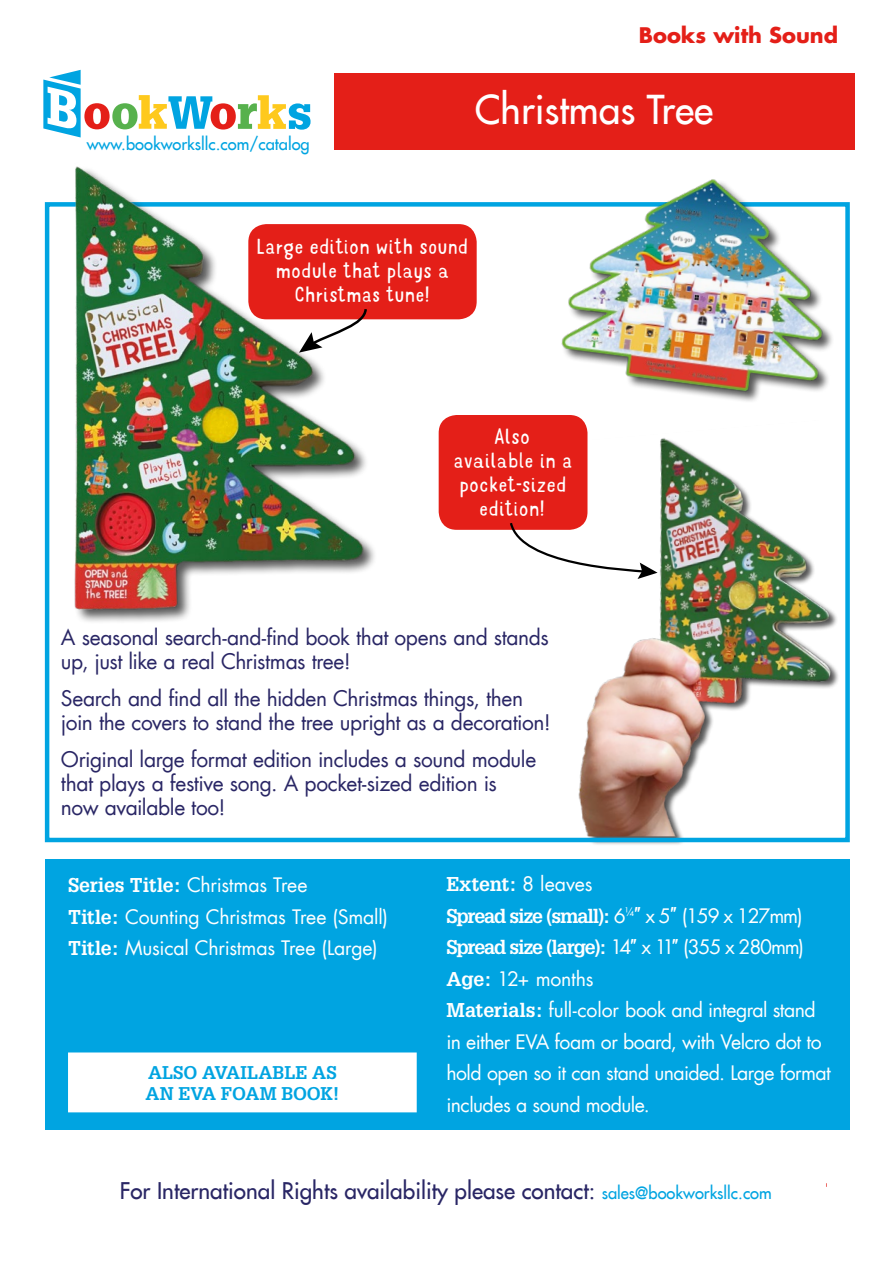
<style>
.page{position:relative;width:893px;height:1263px;background:#fff}
.page>*{position:absolute;margin:0;border:0;box-sizing:border-box;transform-origin:0 0}
.t1{font:39px "Futura LT";color:#fff}
.t2{font:22.5px "Futura LT";color:#292665}
.AI_Blurb{font:21px/24px "Futura LT";letter-spacing:-.02em;color:#292665}
.t3{font:300 21px/24px "Mr Dodo";color:#fff;text-align:center}
.t4{font:700 21px "Futura LT";color:#e41f18}
.t5{font:19.5px/31.5px "Futura LT";letter-spacing:-.025em;color:#fff}
.t6{font:700 19.5px "Glypha";letter-spacing:-.06em;color:#fff}
.t7{font:700 18px/21.6px "Glypha";color:#00a4e1}
.t8{font:16.5px "Futura LT";color:#00a4e1}
.s1{font-family:"Glypha";font-weight:700}
.s2{font-family:"Futura LT";font-weight:400}
.s3{font-family:"Arial";font-weight:400}
.s4{font-family:"Arial"}
.s5{font-size:16.5px;color:#00a4e1}
</style>
<div class="page">
<div style="left:335px;top:73px;width:520px;height:77px;background:#e41f18"></div>
<svg style="left:43px;top:70px;width:268px;height:67px"></svg>
<img style="left:578px;top:419px;width:260px;height:417px">
<div style="left:45px;top:859px;width:805px;height:271px;background:#00a4e1"></div>
<div style="left:439px;top:415px;width:148px;height:115px;background:#e41f18;border-radius:18px"></div>
<div style="left:69px;top:1053px;width:347px;height:58px;background:#fff"></div>
<div style="left:68px;top:1052px;width:349px;height:60px;border:2px solid #fff"></div>
<div style="left:248px;top:224px;width:229px;height:95px;background:#e41f18;border-radius:18px"></div>
<svg style="left:508px;top:520px;width:150px;height:59px"></svg>
<img style="left:550px;top:179px;width:300px;height:225px">
<div style="left:74px;top:166px;width:304px;height:458px;background:#000;opacity:.66"></div>
<img style="left:63px;top:166px;width:311px;height:453px">
<p class="t4" style="left:639px;top:21px;width:201px">Books with Sound</p>
<p class="t8" style="left:87px;top:133px;width:225px">www.bookworksllc.com/catalog</p>
<p class="t1" style="left:475px;top:84px;width:240px">Christmas Tree</p>
<p class="t3" style="left:256px;top:235px;width:214px">Large edition with sound module that plays a<br>Christmas tune!</p>
<p class="t3" style="left:454px;top:425px;width:120px">Also available in a pocket-sized edition!</p>
<p class="AI_Blurb" style="left:61px;top:626px;width:489px">A seasonal search-and-find book that opens and stands up, just like a real Christmas tree!</p>
<p class="AI_Blurb" style="left:61px;top:687px;width:491px">Search and find all the hidden Christmas things, then join the covers to stand the tree upright as a decoration!</p>
<p class="AI_Blurb" style="left:61px;top:747px;width:477px">Original large format edition includes a sound module that plays a festive song. A pocket-sized edition is now available too!</p>
<p class="t5" style="left:68px;top:870px;width:241px"><span class="s1">Series Title:</span> Christmas Tree</p>
<p class="t5" style="left:68px;top:901px;width:322px"><span class="s1">Title:</span> Counting Christmas Tree (Small)</p>
<p class="t5" style="left:68px;top:933px;width:311px"><span class="s1">Title:</span> Musical Christmas Tree (Large)</p>
<p class="t7" style="left:146px;top:1061px;width:195px">ALSO AVAILABLE AS<br>AN EVA FOAM BOOK!</p>
<p class="t6" style="left:446px;top:872px;width:148px">Extent: <span class="s2">8 leaves</span></p>
<p class="t6" style="left:446px;top:903px;width:358px">Spread size (small): <span class="s2">6</span><sup>¼</sup><span class="s3">″</span> <span class="s2">x 5</span><span class="s3">″</span> <span class="s2">(159 x 127mm)</span></p>
<p class="t5" style="left:446px;top:931px;width:386px"><span class="s1">Spread size (large):</span> 14<span class="s4">″</span> x 11<span class="s4">″</span> (355 x 280mm)<br><span class="s1">Age:</span> 12+ months<br><span class="s1">Materials:</span> full-color book and integral stand in either EVA foam or board, with Velcro dot to hold open so it can stand unaided. Large format includes a sound module.</p>
<p class="t2" style="left:120px;top:1176px;width:653px">For International Rights availability please contact: <span class="s5">sales@bookworksllc.com</span></p>
</div>
